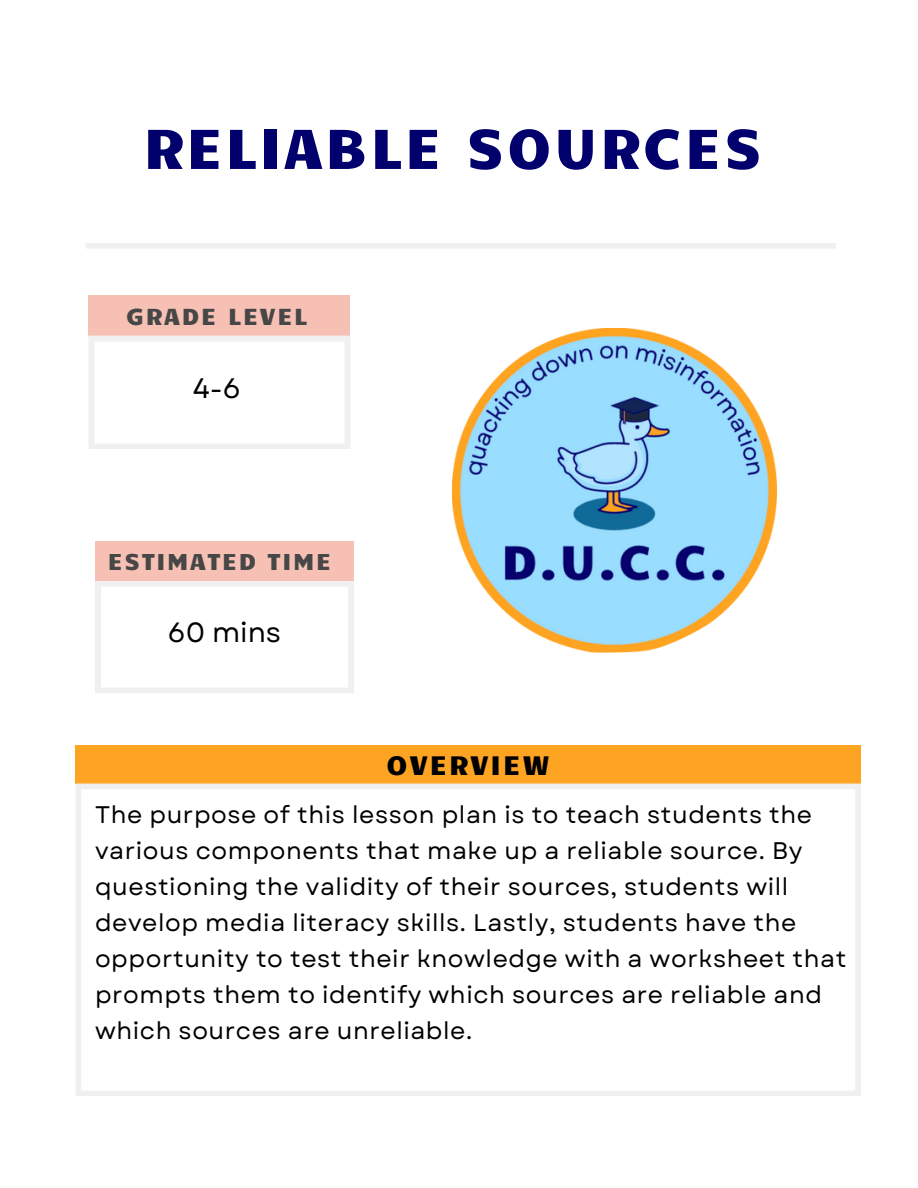
<style>
.page{position:relative;width:918px;height:1188px;background:#fff}
.page>*{position:absolute;margin:0;border:0;box-sizing:border-box;transform-origin:0 0}
.t1{font:56.55px "Candal";letter-spacing:.045em;color:#02006d}
.t2{font:28.2px "Garet";color:#000}
.t3{font:27.75px "Garet";color:#000}
.t4{font:27px "Candal";letter-spacing:.075em;color:#000}
.t5{font:24px/36px "Garet";letter-spacing:.025em;color:#000}
.t6{font:23.4px "Candal";letter-spacing:.075em;color:#474747}
.t7{font:23.1px "Candal";letter-spacing:.08em;color:#474747}
</style>
<div class="page">
<div style="left:88px;top:295px;width:262px;height:40px;background:#f6c1b4"></div>
<svg style="left:89px;top:336px;width:261px;height:113px"></svg>
<div style="left:95px;top:541px;width:259px;height:39px;background:#f6c1b4"></div>
<svg style="left:95px;top:581px;width:259px;height:112px"></svg>
<div style="left:76px;top:745px;width:785px;height:38px;background:#fea423"></div>
<svg style="left:76px;top:784px;width:785px;height:312px"></svg>
<img style="left:453px;top:329px;width:324px;height:324px">
<div style="left:86px;top:243px;width:750px;height:6px;background:#f1f0f0"></div>
<h1 class="t1" style="left:144px;top:108px;width:620px">RELIABLE SOURCES</h1>
<p class="t6" style="left:126px;top:299px;width:183px">GRADE LEVEL</p>
<p class="t2" style="left:193px;top:367px;width:50px">4-6</p>
<p class="t7" style="left:108px;top:545px;width:225px">ESTIMATED TIME</p>
<p class="t3" style="left:168px;top:612px;width:115px">60 mins</p>
<p class="t4" style="left:387px;top:746px;width:165px">OVERVIEW</p>
<p class="t5" style="left:95px;top:797px;width:753px">The purpose of this lesson plan is to teach students the various components that make up a reliable source. By questioning the validity of their sources, students will develop media literacy skills. Lastly, students have the opportunity to test their knowledge with a worksheet that prompts them to identify which sources are reliable and which sources are unreliable.</p>
</div>
